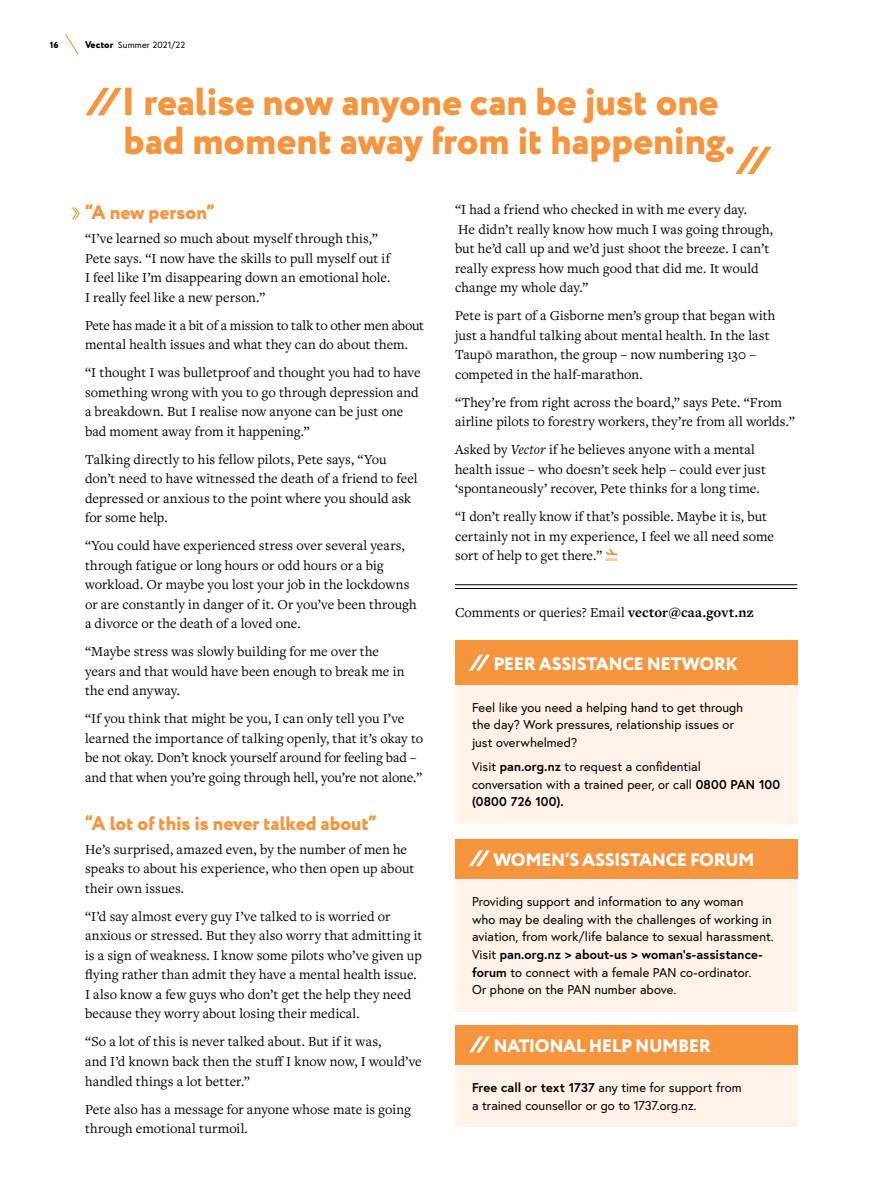
<style>
.page{position:relative;width:893px;height:1200px;background:#fff}
.page>*{position:absolute;margin:0;border:0;box-sizing:border-box;transform-origin:0 0}
.t1{font:800 39px/39px "Circe";letter-spacing:-.005em;color:#f7943e}
.t2{font:800 19.5px "Circe";color:#f7943e}
.t3{font:800 18px "Circe";letter-spacing:-.025em;color:#fff}
.t4{font:14.25px/19.5px "Freight Text Pro";letter-spacing:.005em;color:#000}
.t5{font:12.75px/17.5px "Europa";letter-spacing:.005em;color:#000}
.t6{font:9px "Europa";letter-spacing:.02em;color:#000}
.t7{font:800 9px "Circe";color:#000}
.s1{font-family:"Circe";font-weight:800;font-size:9.75px}
.s2{font-style:italic}
.s3{font-weight:700}
</style>
<div class="page">
<hr style="left:455px;top:584px;width:342px;height:1px;background:#000">
<hr style="left:455px;top:588px;width:342px;height:1px;background:#000">
<svg style="left:605px;top:549px;width:13px;height:11px"></svg>
<svg style="left:85px;top:88px;width:37px;height:27px"></svg>
<svg style="left:735px;top:146px;width:36px;height:28px"></svg>
<div style="left:455px;top:640px;width:342px;height:45px;background:#f7943e"></div>
<svg style="left:469px;top:654px;width:21px;height:16px"></svg>
<div style="left:455px;top:684px;width:342px;height:139px;background:#fff3e9"></div>
<div style="left:455px;top:839px;width:342px;height:41px;background:#f7943e"></div>
<svg style="left:470px;top:850px;width:20px;height:15px"></svg>
<div style="left:455px;top:878px;width:342px;height:132px;background:#fff3e9"></div>
<div style="left:455px;top:1025px;width:342px;height:41px;background:#f7943e"></div>
<svg style="left:469px;top:1036px;width:21px;height:16px"></svg>
<div style="left:455px;top:1065px;width:342px;height:61px;background:#fff3e9"></div>
<svg style="left:72px;top:207px;width:8px;height:12px"></svg>
<svg style="left:65px;top:34px;width:14px;height:21px"></svg>
<p class="t7" style="left:50px;top:38px;width:10px">16</p>
<p class="t6" style="left:85px;top:39px;width:102px"><span class="s1">Vector</span> Summer 2021/22</p>
<h1 class="t1" style="left:122px;top:85px;width:615px">I realise now anyone can be just one bad moment away from it happening.</h1>
<h2 class="t2" style="left:85px;top:199px;width:131px">“A new person”</h2>
<p class="t4" style="left:85px;top:228px;width:307px">“I’ve learned so much about myself through this,” Pete says. “I now have the skills to pull myself out if I feel like I’m disappearing down an emotional hole.<br>I really feel like a new person.”</p>
<p class="t4" style="left:85px;top:315px;width:341px">Pete has made it a bit of a mission to talk to other men about mental health issues and what they can do about them.</p>
<p class="t4" style="left:85px;top:362px;width:337px">“I thought I was bulletproof and thought you had to have something wrong with you to go through depression and a breakdown. But I realise now anyone can be just one bad moment away from it happening.”</p>
<p class="t4" style="left:85px;top:449px;width:334px">Talking directly to his fellow pilots, Pete says, “You don’t need to have witnessed the death of a friend to feel depressed or anxious to the point where you should ask for some help.</p>
<p class="t4" style="left:85px;top:535px;width:333px">“You could have experienced stress over several years, through fatigue or long hours or odd hours or a big workload. Or maybe you lost your job in the lockdowns or are constantly in danger of it. Or you’ve been through a divorce or the death of a loved one.</p>
<p class="t4" style="left:85px;top:641px;width:321px">“Maybe stress was slowly building for me over the years and that would have been enough to break me in the end anyway.</p>
<p class="t4" style="left:85px;top:708px;width:340px">“If you think that might be you, I can only tell you I’ve learned the importance of talking openly, that it’s okay to be not okay. Don’t knock yourself around for feeling bad – and that when you’re going through hell, you’re not alone.”</p>
<h2 class="t2" style="left:85px;top:810px;width:293px">“A lot of this is never talked about”</h2>
<p class="t4" style="left:85px;top:838px;width:331px">He’s surprised, amazed even, by the number of men he speaks to about his experience, who then open up about their own issues.</p>
<p class="t4" style="left:85px;top:905px;width:339px">“I’d say almost every guy I’ve talked to is worried or anxious or stressed. But they also worry that admitting it is a sign of weakness. I know some pilots who’ve given up flying rather than admit they have a mental health issue.<br>I also know a few guys who don’t get the help they need because they worry about losing their medical.</p>
<p class="t4" style="left:85px;top:1031px;width:338px">“So a lot of this is never talked about. But if it was,<br>and I’d known back then the stuff I know now, I would’ve handled things a lot better.”</p>
<p class="t4" style="left:85px;top:1098px;width:327px">Pete also has a message for anyone whose mate is going through emotional turmoil.</p>
<p class="t4" style="left:455px;top:199px;width:319px">“I had a friend who checked in with me every day.<br>He didn’t really know how much I was going through, but he’d call up and we’d just shoot the breeze. I can’t really express how much good that did me. It would change my whole day.”</p>
<p class="t4" style="left:455px;top:305px;width:322px">Pete is part of a Gisborne men’s group that began with just a handful talking about mental health. In the last Taupō marathon, the group – now numbering 130 – competed in the half-marathon.</p>
<p class="t4" style="left:455px;top:392px;width:341px">“They’re from right across the board,” says Pete. “From airline pilots to forestry workers, they’re from all worlds.”</p>
<p class="t4" style="left:455px;top:439px;width:312px">Asked by <span class="s2">Vector</span> if he believes anyone with a mental health issue – who doesn’t seek help – could ever just ‘spontaneously’ recover, Pete thinks for a long time.</p>
<p class="t4" style="left:455px;top:506px;width:320px">“I don’t really know if that’s possible. Maybe it is, but certainly not in my experience, I feel we all need some sort of help to get there.”</p>
<p class="t4" style="left:455px;top:601px;width:300px">Comments or queries? Email <span class="s3">vector@caa.govt.nz</span></p>
<p class="t3" style="left:493px;top:651px;width:246px">PEER ASSISTANCE NETWORK</p>
<p class="t5" style="left:472px;top:698px;width:273px">Feel like you need a helping hand to get through the day? Work pressures, relationship issues or just overwhelmed?</p>
<p class="t5" style="left:472px;top:757px;width:310px">Visit <span class="s3">pan.org.nz</span> to request a confidential<br>conversation with a trained peer, or call <span class="s3">0800 PAN 100 (0800 726 100).</span></p>
<p class="t3" style="left:493px;top:847px;width:263px">WOMEN’S ASSISTANCE FORUM</p>
<p class="t5" style="left:472px;top:892px;width:303px">Providing support and information to any woman<br>who may be dealing with the challenges of working in aviation, from work/life balance to sexual harassment.<br>Visit <span class="s3">pan.org.nz &gt; about-us &gt; woman’s-assistance&shy;forum</span> to connect with a female PAN co-ordinator.<br>Or phone on the PAN number above.</p>
<p class="t3" style="left:493px;top:1033px;width:219px">NATIONAL HELP NUMBER</p>
<p class="t5" style="left:472px;top:1078px;width:271px"><span class="s3">Free call or text 1737</span> any time for support from a trained counsellor or go to 1737.org.nz.</p>
</div>
